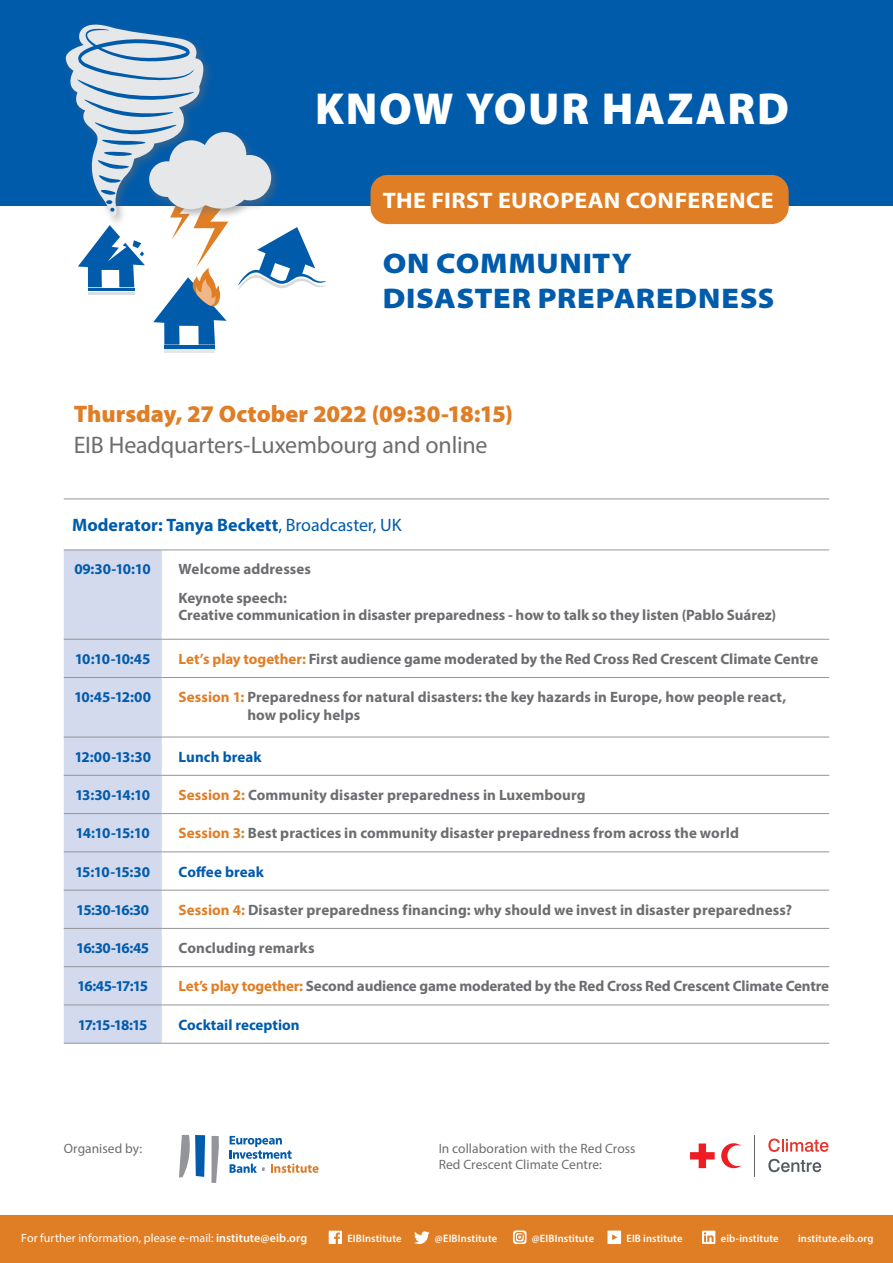
<style>
.page{position:relative;width:893px;height:1263px;background:#fff}
.page>*{position:absolute;margin:0;border:0;box-sizing:border-box;transform-origin:0 0}
.t1{font:900 45px "Myriad Pro";letter-spacing:.035em;color:#fff}
.t2{font:900 semi-expanded 28.5px "Myriad Pro";letter-spacing:.025em;color:#015bab}
.t3{font:900 24px "Myriad Pro";color:#e07e26}
.t4{font:24px "Myriad Pro";letter-spacing:-.01em;color:#6c6d70}
.t5{font:700 22.5px "Myriad Pro";letter-spacing:.02em;color:#fff;scale:1.07 1}
.t6{font:700 18px "Myriad Pro";color:#015bab}
.t7{font:700 15px/16.5px "Myriad Pro";letter-spacing:.005em;color:#6c6d70}
.t8{font:700 15px "Myriad Pro";letter-spacing:-.015em;color:#015bab}
.t9{font:700 15px "Myriad Pro";letter-spacing:.01em;color:#015bab}
.t10{font:700 15px "Myriad Pro";letter-spacing:.005em;color:#015bab}
.t11{font:13.5px/16.2px "Myriad Pro";color:#6c6d70}
.t12{font:12px "Myriad Pro";letter-spacing:.01em;color:#fff}
.t13{font:600 10.8px "Myriad Pro";letter-spacing:.015em;color:#fff}
.s1{font-stretch:normal}
.s2{font-weight:400}
.s3{color:#e07e26}
.s4{font-weight:600}
</style>
<div class="page">
<div style="left:64px;top:550px;width:97px;height:493px;background:#d4daed"></div>
<hr style="left:64px;top:498px;width:98px;height:1px;background:#939598">
<hr style="left:162px;top:498px;width:667px;height:1px;background:#939598">
<hr style="left:161px;top:1005px;width:1px;height:38px;background:#e0e1e3">
<hr style="left:161px;top:550px;width:1px;height:89px;background:#e0e1e3">
<hr style="left:161px;top:678px;width:1px;height:59px;background:#e0e1e3">
<hr style="left:161px;top:737px;width:1px;height:38px;background:#e0e1e3">
<hr style="left:161px;top:640px;width:1px;height:37px;background:#e0e1e3">
<hr style="left:161px;top:776px;width:1px;height:37px;background:#e0e1e3">
<hr style="left:161px;top:814px;width:1px;height:37px;background:#e0e1e3">
<hr style="left:161px;top:852px;width:1px;height:38px;background:#e0e1e3">
<hr style="left:161px;top:890px;width:1px;height:38px;background:#e0e1e3">
<hr style="left:161px;top:929px;width:1px;height:37px;background:#e0e1e3">
<hr style="left:161px;top:967px;width:1px;height:37px;background:#e0e1e3">
<hr style="left:64px;top:549px;width:98px;height:1px;background:#939598">
<hr style="left:162px;top:549px;width:667px;height:1px;background:#939598">
<hr style="left:64px;top:737px;width:98px;height:1px;background:#939598">
<hr style="left:162px;top:737px;width:667px;height:1px;background:#939598">
<hr style="left:64px;top:775px;width:98px;height:1px;background:#939598">
<hr style="left:162px;top:775px;width:667px;height:1px;background:#939598">
<hr style="left:64px;top:813px;width:98px;height:1px;background:#939598">
<hr style="left:162px;top:813px;width:667px;height:1px;background:#939598">
<hr style="left:64px;top:851px;width:98px;height:1px;background:#939598">
<hr style="left:162px;top:851px;width:667px;height:1px;background:#939598">
<hr style="left:64px;top:890px;width:98px;height:1px;background:#939598">
<hr style="left:162px;top:890px;width:667px;height:1px;background:#939598">
<hr style="left:64px;top:928px;width:98px;height:1px;background:#939598">
<hr style="left:162px;top:928px;width:667px;height:1px;background:#939598">
<hr style="left:64px;top:966px;width:98px;height:1px;background:#939598">
<hr style="left:162px;top:966px;width:667px;height:1px;background:#939598">
<hr style="left:64px;top:1004px;width:98px;height:1px;background:#939598">
<hr style="left:162px;top:1004px;width:667px;height:1px;background:#939598">
<hr style="left:64px;top:1043px;width:98px;height:1px;background:#939598">
<hr style="left:162px;top:1043px;width:667px;height:1px;background:#939598">
<hr style="left:64px;top:639px;width:98px;height:1px;background:#939598">
<hr style="left:162px;top:639px;width:667px;height:1px;background:#939598">
<hr style="left:64px;top:677px;width:98px;height:1px;background:#939598">
<hr style="left:162px;top:677px;width:667px;height:1px;background:#939598">
<div style="left:0;top:0;width:893px;height:205px;background:#015bab"></div>
<hr style="left:164px;top:345px;width:51px;height:3px;background:#015bab">
<hr style="left:164px;top:350px;width:51px;height:3px;background:#e6e7e9">
<svg style="left:64px;top:24px;width:263px;height:321px"></svg>
<div style="left:0;top:1215px;width:893px;height:48px;background:#e07e26"></div>
<svg style="left:179px;top:1135px;width:26px;height:42px"></svg>
<svg style="left:211px;top:1136px;width:8px;height:47px"></svg>
<svg style="left:230px;top:1136px;width:89px;height:37px"></svg>
<svg style="left:690px;top:1135px;width:139px;height:42px"></svg>
<svg style="left:328px;top:1230px;width:14px;height:14px"></svg>
<svg style="left:414px;top:1231px;width:16px;height:13px"></svg>
<svg style="left:513px;top:1230px;width:13px;height:14px"></svg>
<svg style="left:607px;top:1230px;width:14px;height:14px"></svg>
<svg style="left:702px;top:1230px;width:14px;height:14px"></svg>
<div style="left:370px;top:175px;width:419px;height:49px;background:#e07e26;border-radius:17px"></div>
<p class="t1" style="left:315px;top:79px;width:475px">KNOW YOUR HAZARD</p>
<p class="t5" style="left:383px;top:186px;width:367px">THE FIRST EUROPEAN CONFERENCE</p>
<p class="t2" style="left:383px;top:244px;width:251px">ON COMMUNITY</p>
<p class="t2" style="left:383px;top:279px;width:393px">DISASTER PREPAREDNES<span class="s1">S</span></p>
<p class="t3" style="left:74px;top:398px;width:441px">Thursday, 27 October 2022 (09:30-18:15)</p>
<p class="t4" style="left:74px;top:431px;width:415px">EIB Headquarters-Luxembourg and online</p>
<p class="t6" style="left:72px;top:513px;width:331px">Moderator: Tanya Beckett<span class="s2">, Broadcaster, UK</span></p>
<p class="t8" style="left:75px;top:559px;width:78px">09:30-10:10</p>
<p class="t7" style="left:179px;top:560px;width:134px">Welcome addresses</p>
<p class="t7" style="left:179px;top:589px;width:599px">Keynote speech:<br>Creative communication in disaster preparedness - how to talk so they listen (Pablo Suárez)</p>
<p class="t8" style="left:75px;top:649px;width:77px">10:10-10:45</p>
<p class="t7" style="left:179px;top:650px;width:641px"><span class="s3">Let’s play together:</span> First audience game moderated by the Red Cross Red Crescent Climate Centre</p>
<p class="t8" style="left:74px;top:687px;width:79px">10:45-12:00</p>
<p class="t7" style="left:247px;top:687px;width:540px;line-height:18px;text-indent:-69px"><span class="s3">Session 1:</span> Preparedness for natural disasters: the key hazards in Europe, how people react, how policy helps</p>
<p class="t8" style="left:74px;top:747px;width:78px">12:00-13:30</p>
<p class="t10" style="left:179px;top:747px;width:85px">Lunch break</p>
<p class="t8" style="left:75px;top:785px;width:77px">13:30-14:10</p>
<p class="t7" style="left:179px;top:786px;width:408px"><span class="s3">Session 2:</span> Community disaster preparedness in Luxembourg</p>
<p class="t8" style="left:76px;top:823px;width:76px">14:10-15:10</p>
<p class="t7" style="left:179px;top:824px;width:562px"><span class="s3">Session 3:</span> Best practices in community disaster preparedness from across the world</p>
<p class="t8" style="left:75px;top:862px;width:77px">15:10-15:30</p>
<p class="t9" style="left:179px;top:862px;width:87px">Coffee break</p>
<p class="t8" style="left:76px;top:900px;width:74px">15:30-16:30</p>
<p class="t7" style="left:179px;top:901px;width:615px"><span class="s3">Session 4:</span> Disaster preparedness financing: why should we invest in disaster preparedness?</p>
<p class="t8" style="left:76px;top:938px;width:75px">16:30-16:45</p>
<p class="t7" style="left:179px;top:939px;width:137px">Concluding remarks</p>
<p class="t8" style="left:77px;top:976px;width:72px">16:45-17:15</p>
<p class="t7" style="left:179px;top:978px;width:652px"><span class="s3">Let’s play together:</span> Second audience game moderated by the Red Cross Red Crescent Climate Centre</p>
<p class="t8" style="left:78px;top:1015px;width:71px">17:15-18:15</p>
<p class="t8" style="left:179px;top:1015px;width:122px">Cocktail reception</p>
<p class="t11" style="left:64px;top:1140px;width:80px">Organised by:</p>
<p class="t11" style="left:439px;top:1140px;width:198px">In collaboration with the Red Cross<br>Red Crescent Climate Centre:</p>
<p class="t12" style="left:21px;top:1230px;width:288px">For further information, please e-mail: <span class="s4">institute@eib.org</span></p>
<p class="t13" style="left:347px;top:1231px;width:56px">EIBInstitute</p>
<p class="t13" style="left:435px;top:1231px;width:64px">@EIBInstitute</p>
<p class="t13" style="left:532px;top:1231px;width:64px">@EIBInstitute</p>
<p class="t13" style="left:626px;top:1231px;width:58px">EIB institute</p>
<p class="t13" style="left:721px;top:1231px;width:59px">eib-institute</p>
<p class="t13" style="left:798px;top:1231px;width:77px">institute.eib.org</p>
</div>
